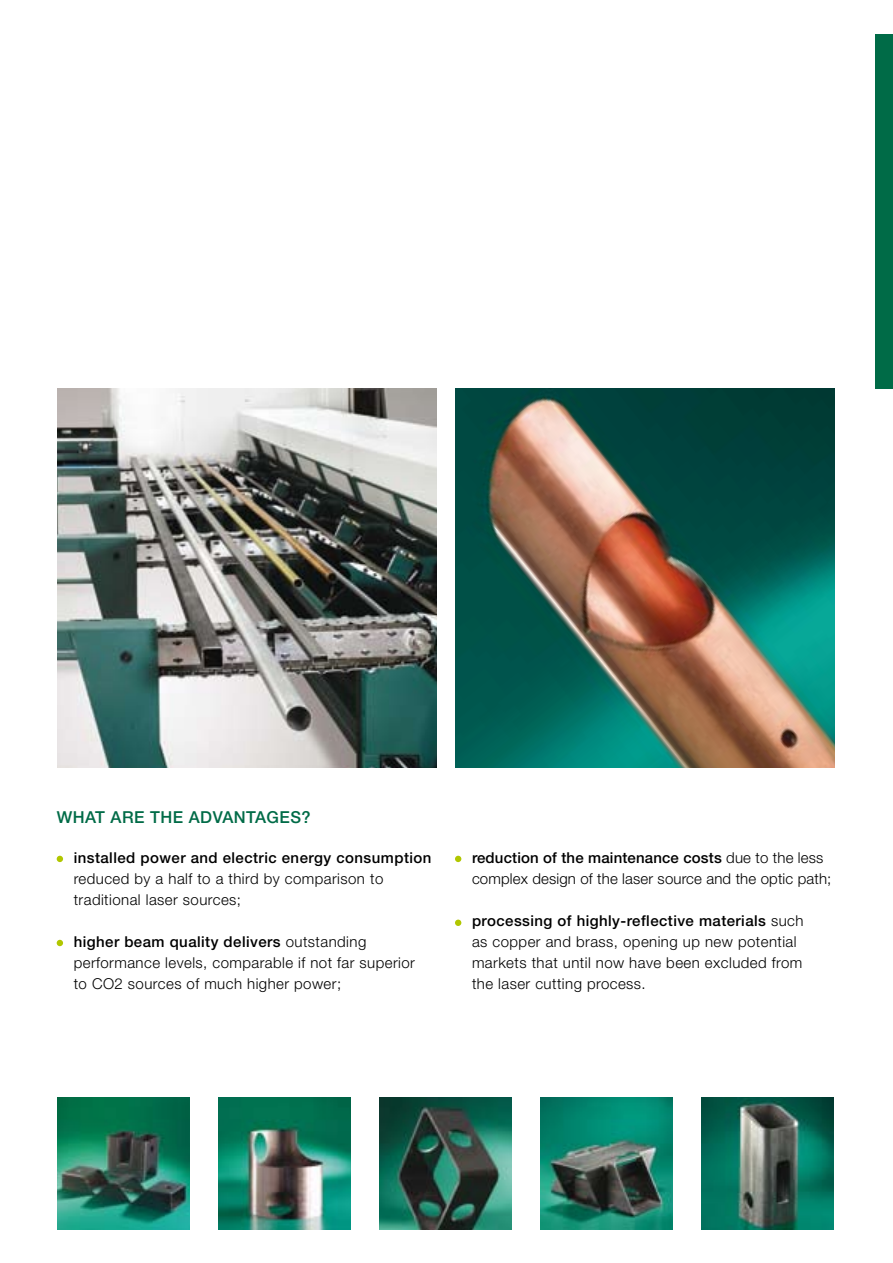
<style>
.page{position:relative;width:893px;height:1263px;background:#fff}
.page>*{position:absolute;margin:0;border:0;box-sizing:border-box;transform-origin:0 0}
.t1{font:500 16.5px "Helvetica Neue";letter-spacing:.03em;color:#006b47}
.t2{font:300 15px/21px "Helvetica Neue";letter-spacing:.03em;color:#000}
.t3{font:300 15px/21px "Helvetica Neue";letter-spacing:.01em;color:#000}
.t4{font:500 15px "Helvetica Neue";letter-spacing:.03em;color:#000}
.s1{font-weight:500}
</style>
<div class="page">
<img style="left:57px;top:388px;width:380px;height:379px">
<div style="left:876px;top:34px;width:17px;height:354px;background:#006b47"></div>
<img style="left:455px;top:388px;width:379px;height:379px">
<svg style="left:57px;top:856px;width:6px;height:6px"></svg>
<svg style="left:455px;top:856px;width:6px;height:6px"></svg>
<div style="left:455px;top:919px;width:6px;height:7px;background:#b1c700;border-radius:50%"></div>
<svg style="left:57px;top:940px;width:6px;height:6px"></svg>
<img style="left:219px;top:1097px;width:132px;height:132px">
<img style="left:58px;top:1097px;width:132px;height:132px">
<img style="left:541px;top:1097px;width:131px;height:132px">
<img style="left:380px;top:1097px;width:131px;height:132px">
<img style="left:702px;top:1097px;width:131px;height:132px">
<p class="t1" style="left:57px;top:807px;width:256px">WHAT ARE THE ADVANTAGES?</p>
<p class="t4" style="left:74px;top:848px;width:359px">installed power and electric energy consumption</p>
<p class="t2" style="left:74px;top:868px;width:311px">reduced by a half to a third by comparison to traditional laser sources;</p>
<p class="t2" style="left:74px;top:931px;width:343px"><span class="s1">higher beam quality delivers</span> outstanding performance levels, comparable if not far superior to CO2 sources of much higher power;</p>
<p class="t3" style="left:472px;top:847px;width:361px"><span class="s1">reduction of the maintenance costs</span> due to the less complex design of the laser source and the optic path;</p>
<p class="t2" style="left:472px;top:910px;width:333px"><span class="s1">processing of highly-reflective materials</span> such as copper and brass, opening up new potential markets that until now have been excluded from the laser cutting process.</p>
</div>
